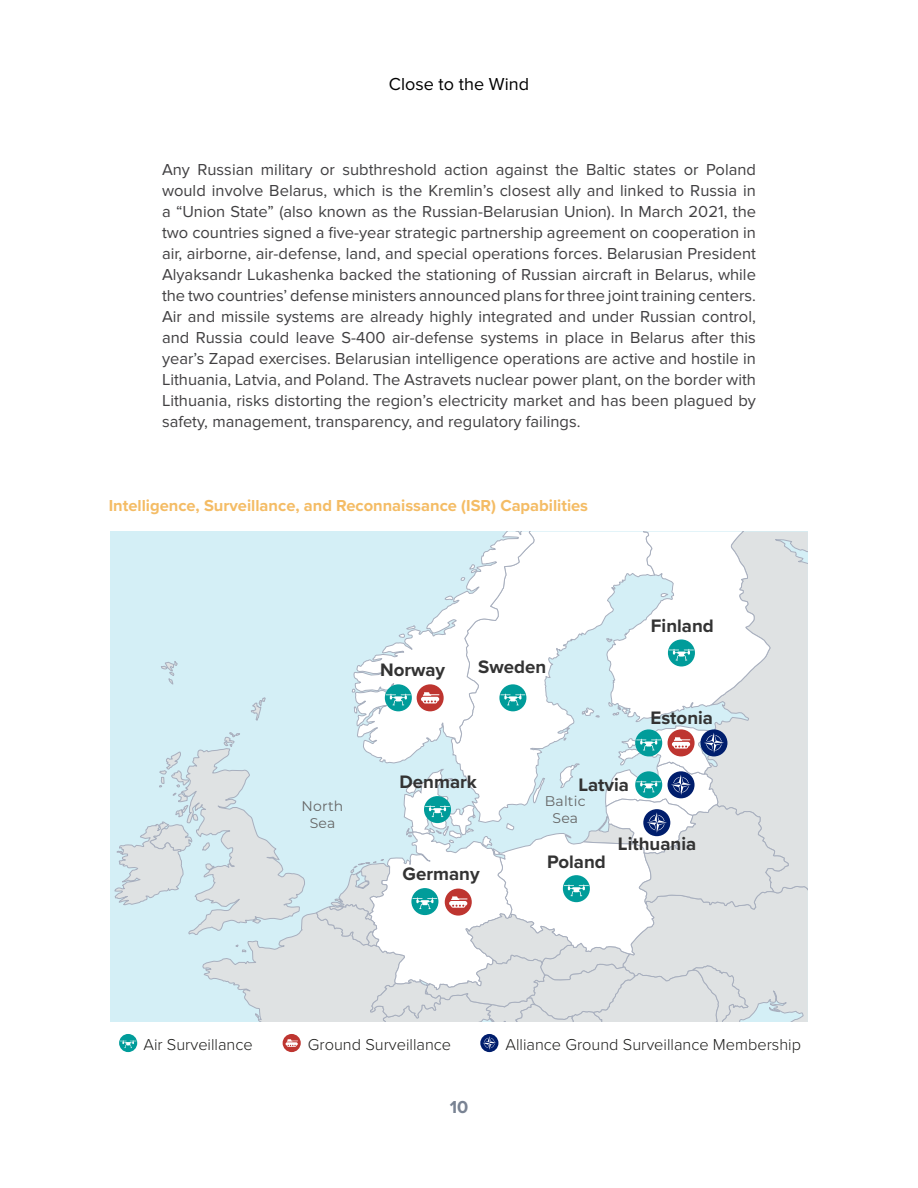
<style>
.page{position:relative;width:918px;height:1188px;background:#fff}
.page>*{position:absolute;margin:0;border:0;box-sizing:border-box;transform-origin:0 0}
.t1{font:700 18.75px "Proxima Nova";color:#333}
.t2{font:18px "Proxima Nova";color:#000}
.t3{font:700 18px "Proxima Nova";color:#798393}
.t4{font:16.5px/21px "Proxima Nova";color:#414042;text-align:justify}
.t5{font:700 16.5px "Proxima Nova";color:#f4bc65}
.t6{font:300 16.35px "Proxima Nova";color:#1d1d1b}
.t7{font:13.95px/16.8px "Montserrat";letter-spacing:.01em;color:#666;text-align:center}
</style>
<div class="page">
<svg style="left:110px;top:532px;width:698px;height:521px"></svg>
<p class="t2" style="left:389px;top:74px;width:142px">Close to the Wind</p>
<p class="t4" style="left:162px;top:159px;width:596px">Any Russian military or subthreshold action against the Baltic states or Poland would involve Belarus, which is the Kremlin’s closest ally and linked to Russia in a “Union State” (also known as the Russian-Belarusian Union). In March 2021, the two countries signed a five-year strategic partnership agreement on cooperation in air, airborne, air-defense, land, and special operations forces. Belarusian President Alyaksandr Lukashenka backed the stationing of Russian aircraft in Belarus, while the two countries’ defense ministers announced plans for three joint training centers.<br>Air and missile systems are already highly integrated and under Russian control, and Russia could leave S-400 air-defense systems in place in Belarus after this year’s Zapad exercises. Belarusian intelligence operations are active and hostile in Lithuania, Latvia, and Poland. The Astravets nuclear power plant, on the border with Lithuania, risks distorting the region’s electricity market and has been plagued by safety, management, transparency, and regulatory failings.</p>
<p class="t5" style="left:109px;top:493px;width:481px">Intelligence, Surveillance, and Reconnaissance (ISR) Capabilities</p>
<p class="t7" style="left:302px;top:797px;width:43px">North<br>Sea</p>
<p class="t1" style="left:380px;top:655px;width:67px">Norway</p>
<p class="t1" style="left:478px;top:653px;width:69px">Sweden</p>
<p class="t1" style="left:400px;top:768px;width:79px">Denmark</p>
<p class="t1" style="left:578px;top:770px;width:52px">Latvia</p>
<p class="t7" style="left:545px;top:793px;width:42px">Baltic<br>Sea</p>
<p class="t1" style="left:651px;top:612px;width:64px">Finland</p>
<p class="t1" style="left:651px;top:704px;width:64px">Estonia</p>
<p class="t1" style="left:403px;top:860px;width:79px">Germany</p>
<p class="t1" style="left:547px;top:847px;width:60px">Poland</p>
<p class="t1" style="left:618px;top:830px;width:80px">Lithuania</p>
<p class="t6" style="left:143px;top:1032px;width:111px">Air Surveillance</p>
<p class="t6" style="left:308px;top:1032px;width:145px">Ground Surveillance</p>
<p class="t6" style="left:505px;top:1032px;width:297px">Alliance Ground Surveillance Membership</p>
<p class="t3" style="left:450px;top:1094px;width:20px">10</p>
</div>
